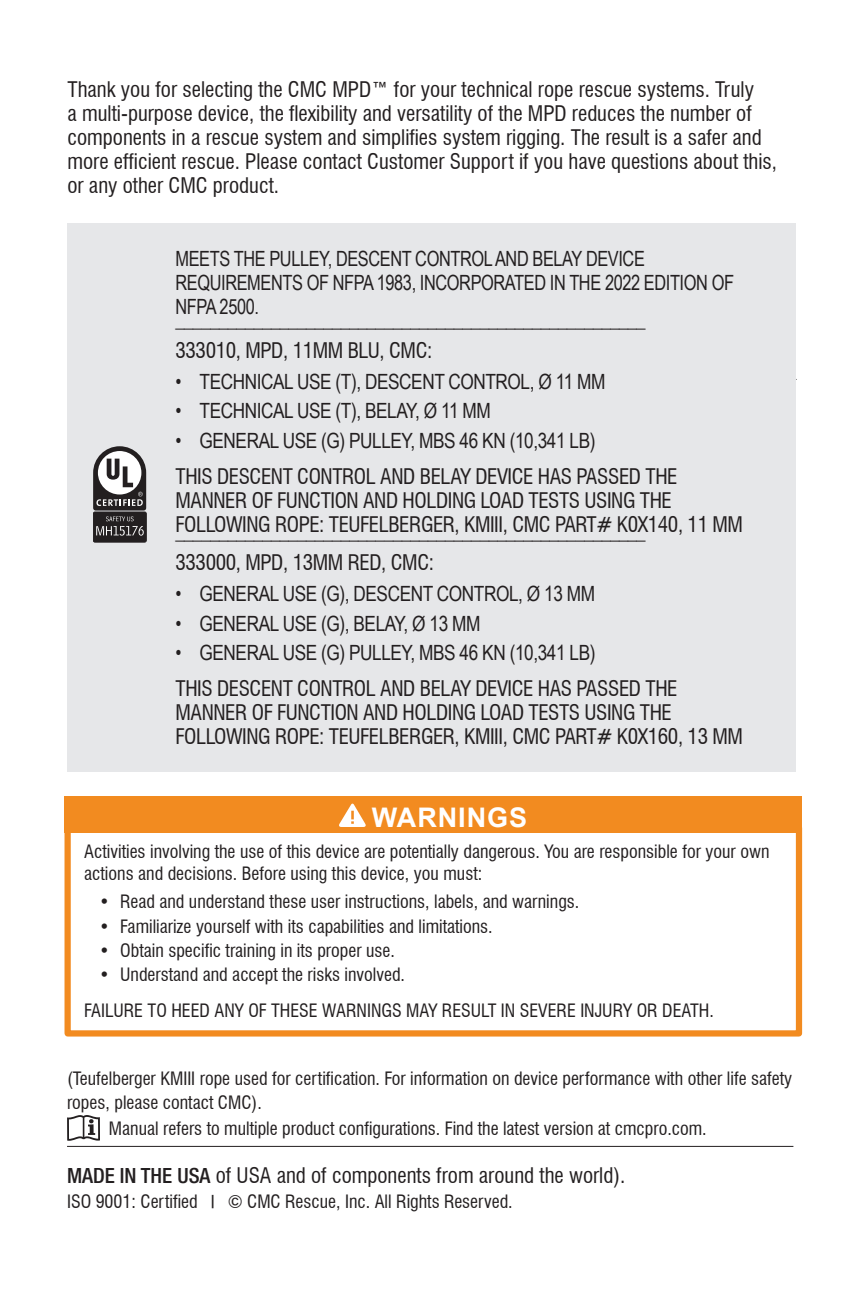
<style>
.page{position:relative;width:864px;height:1296px;background:#fff}
.page>*{position:absolute;margin:0;border:0;box-sizing:border-box;transform-origin:0 0}
.t1{font:700 27px "Arial";letter-spacing:.035em;color:#fff}
.t2{font:condensed 21px/24px "Swiss 721 BT";color:#231f20}
.t3{font:condensed 21px/24px "Swiss 721 BT";letter-spacing:-.02em;color:#231f20}
.t4{font:21px/24px "Arial Narrow";letter-spacing:-.02em;color:#231f20;scale:.95 1}
.t5{font:21px "Arial Narrow";letter-spacing:-.02em;color:#231f20}
.t6{font:condensed 18px/21.6px "Swiss 721 BT";color:#231f20}
.s1{font-family:"Helvetica Neue";font-weight:500}
</style>
<div class="page">
<svg style="left:67px;top:1115px;width:33px;height:26px"></svg>
<hr style="left:67px;top:1146px;width:726px;height:1px;background:#231f20">
<div style="left:68px;top:224px;width:728px;height:548px;background:#e6e7e9"></div>
<div style="left:93px;top:512px;width:53px;height:30px;background:#231f20;border-radius:2px"></div>
<div style="left:93px;top:512px;width:54px;height:30px;border:1px solid #231f20;border-radius:2px"></div>
<svg style="left:93px;top:446px;width:53px;height:90px"></svg>
<div style="left:65px;top:825px;width:737px;height:212px;border:6px solid #f28b20"></div>
<div style="left:65px;top:797px;width:737px;height:36px;background:#f28b20"></div>
<svg style="left:339px;top:804px;width:27px;height:23px"></svg>
<p class="t2" style="left:68px;top:77px;width:711px">Thank you for selecting the CMC MPD™ for your technical rope rescue systems. Truly<br>a multi-purpose device, the flexibility and versatility of the MPD reduces the number of components in a rescue system and simplifies system rigging. The result is a safer and more efficient rescue. Please contact Customer Support if you have questions about this, or any other CMC product.</p>
<p class="t4" style="left:176px;top:246px;width:589px">MEETS THE PULLEY, DESCENT CONTROL AND BELAY DEVICE<br>REQUIREMENTS OF NFPA 1983, INCORPORATED IN THE 2022 EDITION OF<br>NFPA 2500.</p>
<p class="t4" style="left:176px;top:307px;width:496px">______________________________________________________</p>
<p class="t3" style="left:176px;top:338px;width:258px">333010, MPD, 11MM BLU, CMC:</p>
<p class="t5" style="left:176px;top:366px;width:431px">• TECHNICAL USE (T), DESCENT CONTROL, Ø 11 MM</p>
<p class="t5" style="left:176px;top:395px;width:317px">• TECHNICAL USE (T), BELAY, Ø 11 MM</p>
<p class="t5" style="left:176px;top:425px;width:421px">• GENERAL USE (G) PULLEY, MBS 46 KN (10,341 LB)</p>
<p class="t3" style="left:176px;top:464px;width:569px">THIS DESCENT CONTROL AND BELAY DEVICE HAS PASSED THE<br>MANNER OF FUNCTION AND HOLDING LOAD TESTS USING THE<br>FOLLOWING ROPE: TEUFELBERGER, KMIII, CMC PART# K0X140, 11 MM</p>
<p class="t4" style="left:176px;top:519px;width:496px">______________________________________________________</p>
<p class="t3" style="left:176px;top:551px;width:260px">333000, MPD, 13MM RED, CMC:</p>
<p class="t5" style="left:176px;top:578px;width:421px">• GENERAL USE (G), DESCENT CONTROL, Ø 13 MM</p>
<p class="t5" style="left:176px;top:608px;width:306px">• GENERAL USE (G), BELAY, Ø 13 MM</p>
<p class="t5" style="left:176px;top:637px;width:421px">• GENERAL USE (G) PULLEY, MBS 46 KN (10,341 LB)</p>
<p class="t3" style="left:176px;top:677px;width:569px">THIS DESCENT CONTROL AND BELAY DEVICE HAS PASSED THE<br>MANNER OF FUNCTION AND HOLDING LOAD TESTS USING THE<br>FOLLOWING ROPE: TEUFELBERGER, KMIII, CMC PART# K0X160, 13 MM</p>
<h1 class="t1" style="left:372px;top:798px;width:157px">WARNINGS</h1>
<p class="t6" style="left:84px;top:841px;width:687px">Activities involving the use of this device are potentially dangerous. You are responsible for your own actions and decisions. Before using this device, you must:</p>
<p class="t6" style="left:99px;top:891px;width:482px">• Read and understand these user instructions, labels, and warnings.</p>
<p class="t6" style="left:99px;top:915px;width:395px">• Familiarize yourself with its capabilities and limitations.</p>
<p class="t6" style="left:99px;top:940px;width:297px">• Obtain specific training in its proper use.</p>
<p class="t6" style="left:84px;top:957px;width:631px;line-height:35.7px;text-indent:15px">• Understand and accept the risks involved.<br>FAILURE TO HEED ANY OF THESE WARNINGS MAY RESULT IN SEVERE INJURY OR DEATH.</p>
<p class="t6" style="left:67px;top:1068px;width:727px">(Teufelberger KMIII rope used for certification. For information on device performance with other life safety</p>
<p class="t6" style="left:67px;top:1092px;width:196px">ropes, please contact CMC).</p>
<p class="t6" style="left:109px;top:1117px;width:599px">Manual refers to multiple product configurations. Find the latest version at cmcpro.com.</p>
<p class="t2" style="left:67px;top:1163px;width:560px"><span class="s1">MADE IN THE USA</span> of USA and of components from around the world).</p>
<p class="t6" style="left:67px;top:1191px;width:447px">ISO 9001: Certified <span class="s1">|</span> © CMC Rescue, Inc. All Rights Reserved.</p>
</div>
